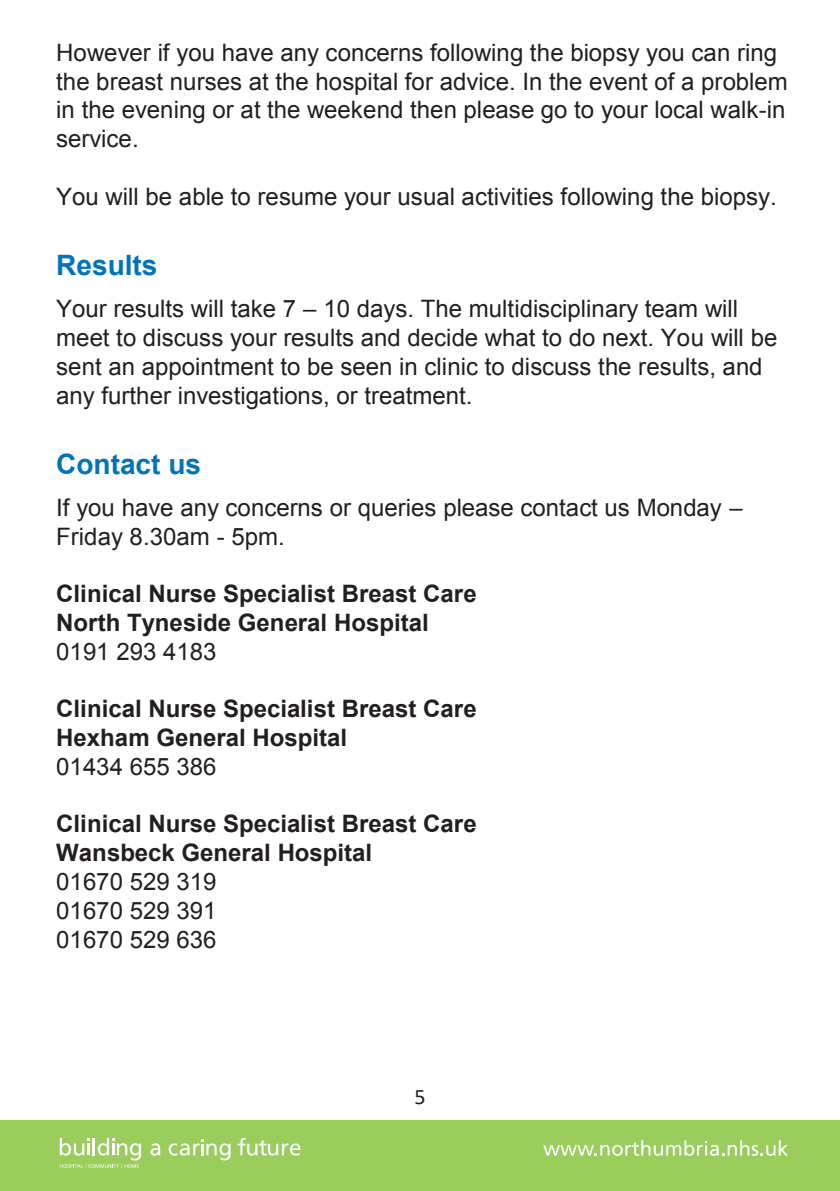
<style>
.page{position:relative;width:840px;height:1191px;background:#fff}
.page>*{position:absolute;margin:0;border:0;box-sizing:border-box;transform-origin:0 0}
.t1{font:700 28px "Arial";color:#0173bb}
.t2{font:24px/28.8px "Arial";color:#231f20}
.t3{font:700 24px/28.8px "Arial";color:#231f20}
.t4{font:22px "Calibri";color:#231f20}
</style>
<div class="page">
<div style="left:0;top:1120px;width:839px;height:71px;background:#9bcd5c"></div>
<svg style="left:150px;top:1143px;width:10px;height:12px"></svg>
<svg style="left:168px;top:1139px;width:62px;height:21px"></svg>
<svg style="left:237px;top:1138px;width:63px;height:17px"></svg>
<svg style="left:60px;top:1137px;width:81px;height:31px"></svg>
<svg style="left:543px;top:1140px;width:244px;height:15px"></svg>
<p class="t2" style="left:56px;top:38px;width:732px">However if you have any concerns following the biopsy you can ring the breast nurses at the hospital for advice. In the event of a problem in the evening or at the weekend then please go to your local walk-in service.</p>
<p class="t2" style="left:56px;top:182px;width:721px">You will be able to resume your usual activities following the biopsy.</p>
<p class="t1" style="left:56px;top:247px;width:103px">Results</p>
<p class="t2" style="left:56px;top:294px;width:722px">Your results will take 7 – 10 days. The multidisciplinary team will meet to discuss your results and decide what to do next. You will be sent an appointment to be seen in clinic to discuss the results, and any further investigations, or treatment.</p>
<p class="t1" style="left:56px;top:446px;width:146px">Contact us</p>
<p class="t2" style="left:56px;top:493px;width:687px">If you have any concerns or queries please contact us Monday –<br>Friday 8.30am - 5pm.</p>
<p class="t3" style="left:56px;top:580px;width:421px">Clinical Nurse Specialist Breast Care<br>North Tyneside General Hospital</p>
<p class="t2" style="left:56px;top:637px;width:162px">0191 293 4183</p>
<p class="t3" style="left:56px;top:695px;width:421px">Clinical Nurse Specialist Breast Care<br>Hexham General Hospital</p>
<p class="t2" style="left:56px;top:752px;width:162px">01434 655 386</p>
<p class="t3" style="left:56px;top:810px;width:421px">Clinical Nurse Specialist Breast Care<br>Wansbeck General Hospital</p>
<p class="t2" style="left:56px;top:867px;width:162px;text-align:justify">01670 529 319<br>01670 529 391<br>01670 529 636</p>
<p class="t4" style="left:414px;top:1081px;width:13px">5</p>
</div>
